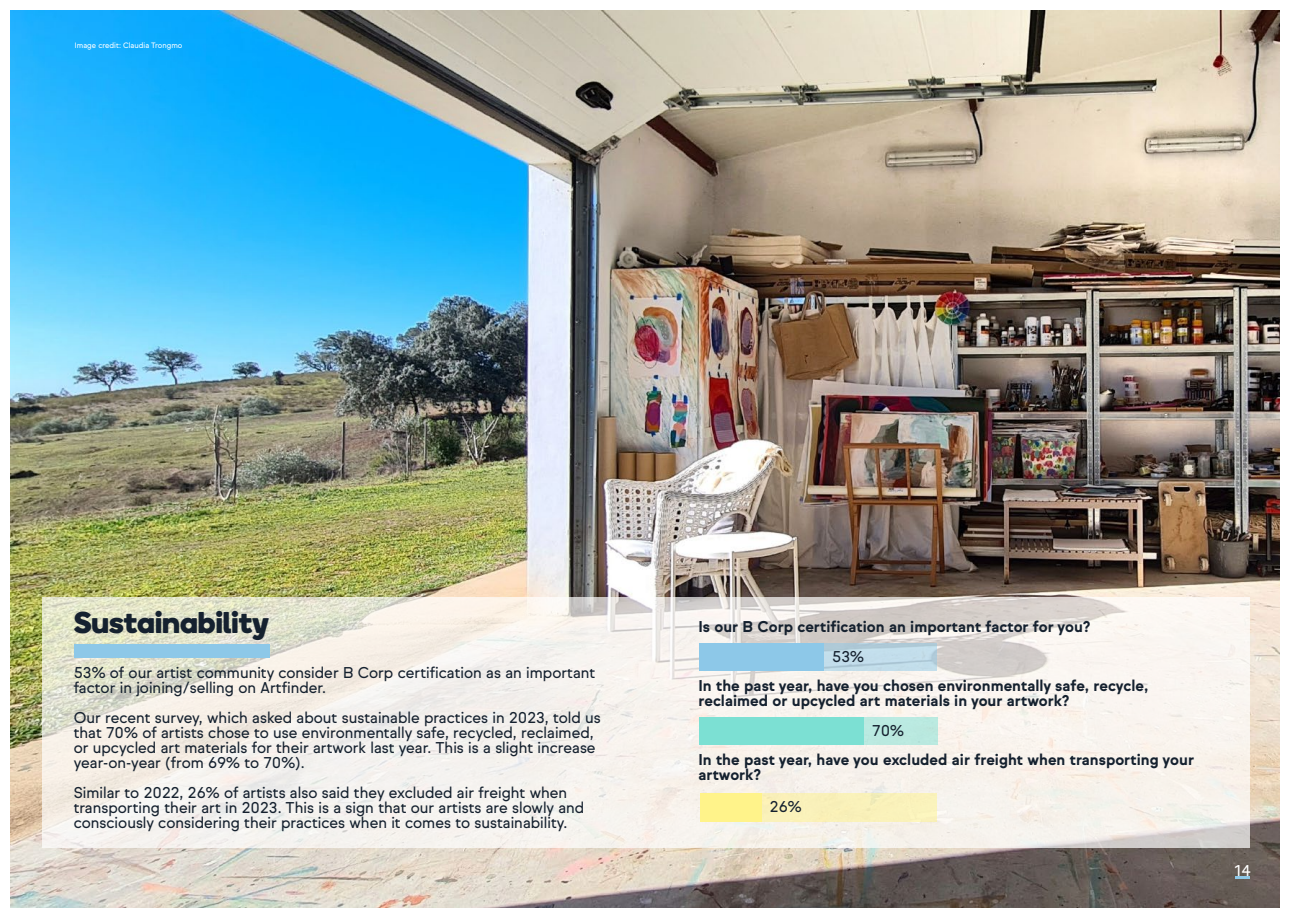
<style>
.page{position:relative;width:1289px;height:919px;background:#fff}
.page>*{position:absolute;margin:0;border:0;box-sizing:border-box;transform-origin:0 0}
.t1{font:30px "Boing";color:#15212f}
.t2{font:15px/15px "Sul Sans";color:#15212f}
.t3{font:700 15px/15px "Sul Sans";color:#15212f}
.t4{font:15px "Sul Sans";color:#7ce0d3}
.t5{font:15px "Sul Sans";color:#fff}
.t6{font:7.5px "Sul Sans";color:#fff}
</style>
<div class="page">
<img style="left:11px;top:11px;width:1268px;height:896px">
<svg style="left:1235px;top:876px;width:14px;height:2px"></svg>
<svg style="left:42px;top:597px;width:1207px;height:250px;fill:#f6f2ec"></svg>
<div style="left:74px;top:644px;width:195px;height:13px;background:#8dc8e8"></div>
<div style="left:761px;top:793px;width:176px;height:28px;background:#faf1ba"></div>
<div style="left:699px;top:793px;width:62px;height:28px;background:#fff38a"></div>
<div style="left:814px;top:717px;width:123px;height:28px;background:#bae9e0"></div>
<div style="left:699px;top:717px;width:164px;height:28px;background:#7ce0d3"></div>
<svg style="left:824px;top:643px;width:113px;height:27px;background:#bcd7e4"></svg>
<div style="left:699px;top:643px;width:125px;height:27px;background:#8dc8e8"></div>
<p class="t6" style="left:75px;top:40px;width:109px">Image credit: Claudia Trongmo</p>
<h1 class="t1" style="left:74px;top:599px;width:197px">Sustainability</h1>
<p class="t2" style="left:74px;top:665px;width:523px">53% of our artist community consider B Corp certification as an important factor in joining/selling on Artfinder.</p>
<p class="t2" style="left:74px;top:710px;width:528px">Our recent survey, which asked about sustainable practices in 2023, told us that 70% of artists chose to use environmentally safe, recycled, reclaimed, or upcycled art materials for their artwork last year. This is a slight increase year-on-year (from 69% to 70%).</p>
<p class="t2" style="left:74px;top:785px;width:512px">Similar to 2022, 26% of artists also said they excluded air freight when transporting their art in 2023. This is a sign that our artists are slowly and consciously considering their practices when it comes to sustainability.</p>
<p class="t3" style="left:698px;top:619px;width:393px">Is our B Corp certification an important factor for you?</p>
<p class="t2" style="left:832px;top:649px;width:33px">53%</p>
<p class="t3" style="left:698px;top:678px;width:451px">In the past year, have you chosen environmentally safe, recycle, reclaimed or upcycled art materials in your artwork?</p>
<p class="t4" style="left:824px;top:725px;width:81px">70% <sup>70%</sup></p>
<p class="t3" style="left:698px;top:752px;width:497px">In the past year, have you excluded air freight when transporting your artwork?</p>
<p class="t2" style="left:769px;top:799px;width:33px">26%</p>
<p class="t5" style="left:1234px;top:861px;width:18px">14</p>
</div>
